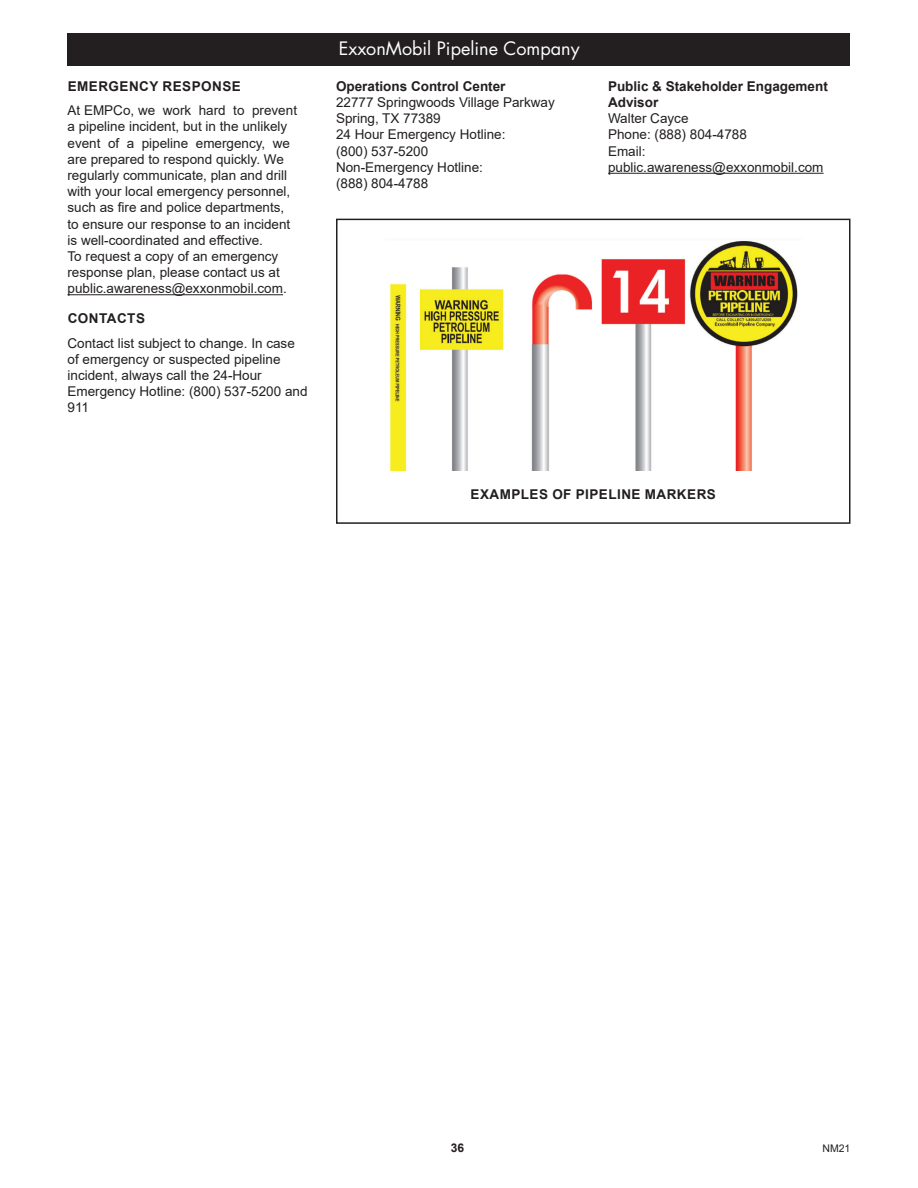
<style>
.page{position:relative;width:918px;height:1188px;background:#fff}
.page>*{position:absolute;margin:0;border:0;box-sizing:border-box;transform-origin:0 0}
.t1{font:18px "Futura";color:#fff}
.t2{font:13.5px/16.2px "Arial";color:#231f20}
.t3{font:700 13.5px/16.2px "Arial";color:#231f20}
.t4{font:700 13.5px "Arial";letter-spacing:.035em;color:#231f20}
.t5{font:700 12px "Arial";color:#231f20}
.t6{font:10.5px "Arial";color:#231f20}
</style>
<div class="page">
<div style="left:68px;top:34px;width:782px;height:32px;background:#231f20"></div>
<hr style="left:68px;top:294px;width:215px;height:1px;background:#231f20">
<img style="left:390px;top:241px;width:408px;height:230px">
<div style="left:336px;top:219px;width:514px;height:305px;border:2px solid #231f20"></div>
<hr style="left:608px;top:173px;width:216px;height:1px;background:#231f20">
<p class="t4" style="left:68px;top:77px;width:175px">EMERGENCY RESPONSE</p>
<p class="t2" style="left:68px;top:102px;width:231px">At EMPCo, we work hard to prevent a pipeline incident, but in the unlikely event of a pipeline emergency, we are prepared to respond quickly. We regularly communicate, plan and drill with your local emergency personnel, such as fire and police departments, to ensure our response to an incident is well-coordinated and effective.<br>To request a copy of an emergency response plan, please contact us at public.awareness@exxonmobil.com.</p>
<p class="t4" style="left:68px;top:309px;width:79px">CONTACTS</p>
<p class="t2" style="left:68px;top:335px;width:242px">Contact list subject to change. In case of emergency or suspected pipeline incident, always call the 24-Hour<br>Emergency Hotline: (800) 537-5200 and<br>911</p>
<p class="t1" style="left:339px;top:37px;width:242px">ExxonMobil Pipeline Company</p>
<p class="t3" style="left:336px;top:78px;width:171px">Operations Control Center</p>
<p class="t2" style="left:336px;top:94px;width:220px">22777 Springwoods Village Parkway</p>
<p class="t2" style="left:336px;top:110px;width:106px">Spring, TX 77389</p>
<p class="t2" style="left:336px;top:127px;width:171px">24 Hour Emergency Hotline:</p>
<p class="t2" style="left:336px;top:143px;width:94px">(800) 537-5200</p>
<p class="t2" style="left:336px;top:159px;width:149px">Non-Emergency Hotline:</p>
<p class="t2" style="left:336px;top:175px;width:94px">(888) 804-4788</p>
<p class="t3" style="left:608px;top:78px;width:221px">Public &amp; Stakeholder Engagement<br>Advisor</p>
<p class="t2" style="left:608px;top:110px;width:82px">Walter Cayce</p>
<p class="t2" style="left:608px;top:127px;width:140px">Phone: (888) 804-4788</p>
<p class="t2" style="left:608px;top:143px;width:39px">Email:</p>
<p class="t2" style="left:608px;top:159px;width:217px">public.awareness@exxonmobil.com</p>
<p class="t4" style="left:471px;top:485px;width:247px">EXAMPLES OF PIPELINE MARKERS</p>
<p class="t5" style="left:451px;top:1139px;width:15px">36</p>
<p class="t6" style="left:822px;top:1141px;width:30px">NM21</p>
</div>
